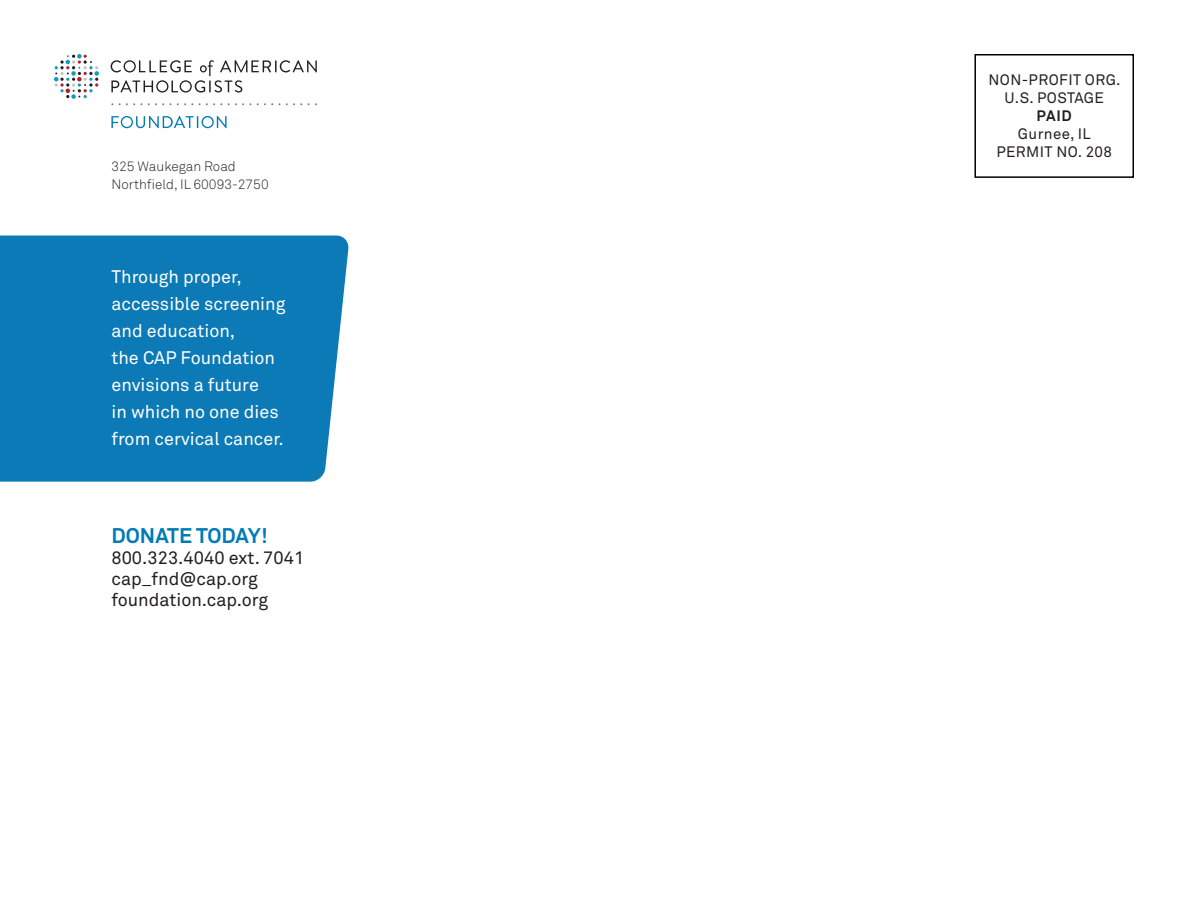
<style>
.page{position:relative;width:1188px;height:918px;background:#fff}
.page>*{position:absolute;margin:0;border:0;box-sizing:border-box;transform-origin:0 0}
.t1{font:700 21px "Akkurat Std";color:#007bb6}
.t2{font:18px/27px "Akkurat Std";color:#fff}
.t3{font:18px/21px "Akkurat Std";color:#231f20}
.t4{font:15px/18px "Akkurat Std";letter-spacing:.025em;color:#231f20;text-align:center}
.t5{font:700 15px "Akkurat Std";color:#231f20}
.t6{font:300 13.5px/18px "Akkurat Std";color:#231f20}
</style>
<div class="page">
<div style="left:0;top:236px;width:349px;height:246px;background:#0c7ab6"></div>
<svg style="left:286px;top:103px;width:16px;height:2px"></svg>
<svg style="left:257px;top:103px;width:16px;height:2px"></svg>
<svg style="left:228px;top:103px;width:23px;height:2px"></svg>
<svg style="left:199px;top:103px;width:23px;height:2px"></svg>
<svg style="left:177px;top:103px;width:16px;height:2px"></svg>
<svg style="left:148px;top:103px;width:16px;height:2px"></svg>
<svg style="left:119px;top:103px;width:23px;height:2px"></svg>
<svg style="left:54px;top:54px;width:45px;height:45px"></svg>
<svg style="left:111px;top:60px;width:206px;height:33px"></svg>
<svg style="left:111px;top:116px;width:116px;height:12px"></svg>
<div style="left:974px;top:54px;width:160px;height:124px;border:2px solid #000"></div>
<p class="t6" style="left:111px;top:157px;width:159px">325 Waukegan Road<br>Northfield, IL 60093-2750</p>
<p class="t2" style="left:111px;top:263px;width:175px">Through proper, accessible screening and education,<br>the CAP Foundation envisions a future<br>in which no one dies from cervical cancer.</p>
<p class="t1" style="left:111px;top:523px;width:158px">DONATE TODAY!</p>
<p class="t3" style="left:111px;top:547px;width:194px">800.323.4040 ext. 7041 cap_fnd@cap.org foundation.cap.org</p>
<p class="t4" style="left:989px;top:71px;width:134px">NON-PROFIT ORG.<br>U.S. POSTAGE</p>
<p class="t5" style="left:1037px;top:107px;width:37px">PAID</p>
<p class="t4" style="left:996px;top:125px;width:117px">Gurnee, IL<br>PERMIT NO. 208</p>
</div>
